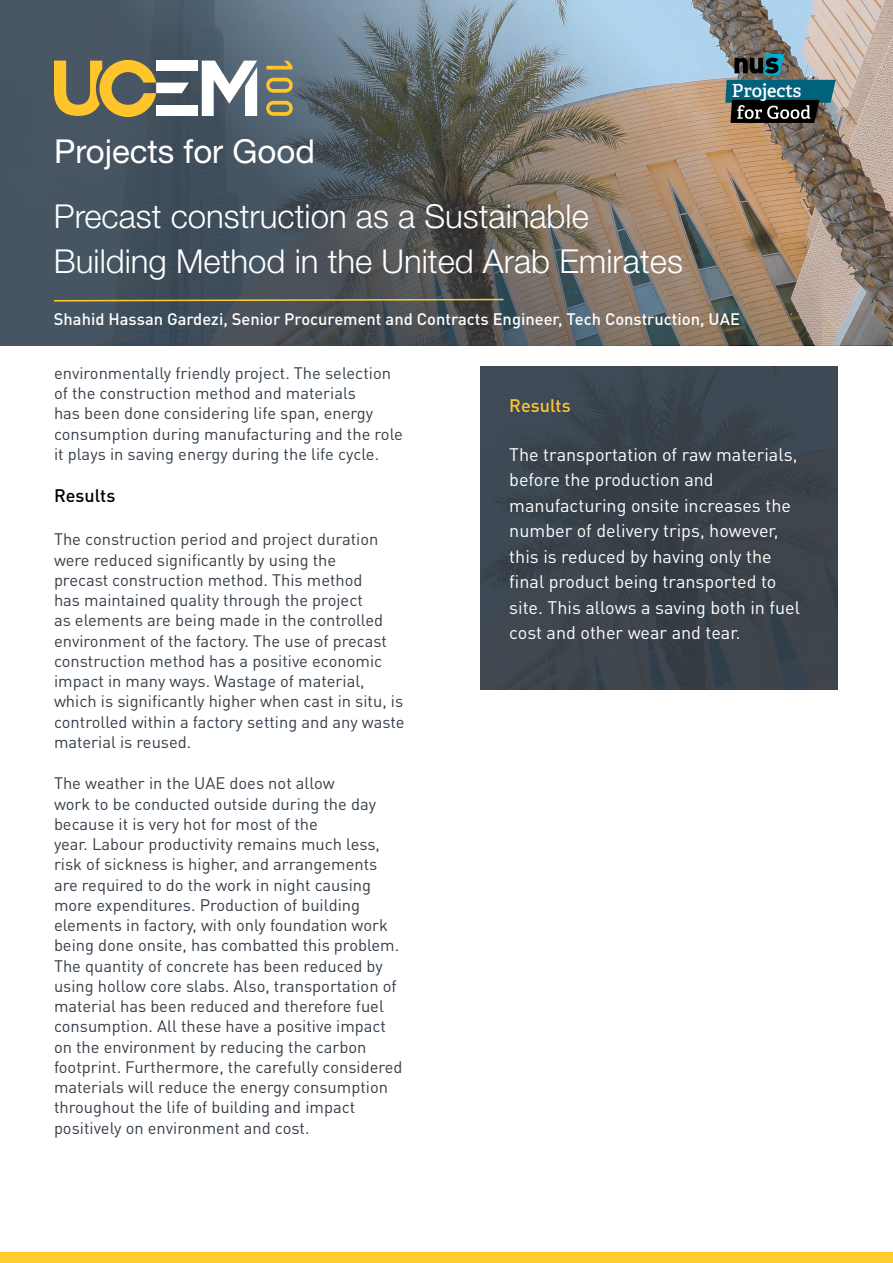
<style>
.page{position:relative;width:893px;height:1263px;background:#fff}
.page>*{position:absolute;margin:0;border:0;box-sizing:border-box;transform-origin:0 0}
.t1{font:300 33px/45px "Helvetica Neue LT Pro";color:#fff}
.t2{font:33px "Helvetica Neue LT Pro";color:#fff}
.t3{font:600 18.15px "Adelle";letter-spacing:-.005em;color:#fff}
.Paragraph{font:18px/25.5px "DINOT";color:#fff}
.title_2{font:500 18px "DINOT";color:#000}
.title_2-2{font:500 18px "DINOT";color:#ffc52b}
.Paragraph-2{font:16.5px/20.2px "DINOT";color:#343e48}
.t4{font:500 16.5px "DINOT";color:#fff}
</style>
<div class="page">
<div style="left:0;top:0;width:821px;height:345px;background:#475562"></div>
<svg style="left:202px;top:61px;width:10px;height:55px"></svg>
<div style="left:156px;top:61px;width:42px;height:10px;background:#fff"></div>
<svg style="left:54px;top:60px;width:135px;height:57px"></svg>
<div style="left:156px;top:105px;width:42px;height:11px;background:#fff"></div>
<div style="left:0;top:1253px;width:893px;height:10px;background:#ffce2e"></div>
<div style="left:480px;top:366px;width:358px;height:323px;background:#3d454c"></div>
<svg style="left:53px;top:298px;width:159px;height:4px"></svg>
<img style="left:212px;top:0;width:681px;height:344px">
<img style="left:725px;top:54px;width:111px;height:69px">
<p class="t2" style="left:54px;top:131px;width:262px">Projects for Good</p>
<p class="t1" style="left:54px;top:193px;width:630px">Precast construction as a Sustainable<br>Building Method in the United Arab Emirates</p>
<p class="t3" style="left:732px;top:79px;width:71px">Projects</p>
<p class="t4" style="left:54px;top:308px;width:688px">Shahid Hassan Gardezi, Senior Procurement and Contracts Engineer, Tech Construction, UAE</p>
<p class="Paragraph-2" style="left:54px;top:362px;width:350px">environmentally friendly project. The selection of the construction method and materials<br>has been done considering life span, energy consumption during manufacturing and the role it plays in saving energy during the life cycle.</p>
<p class="title_2" style="left:54px;top:484px;width:63px">Results</p>
<p class="Paragraph-2" style="left:54px;top:529px;width:352px">The construction period and project duration were reduced significantly by using the<br>precast construction method. This method<br>has maintained quality through the project<br>as elements are being made in the controlled environment of the factory. The use of precast construction method has a positive economic impact in many ways. Wastage of material, which is significantly higher when cast in situ, is controlled within a factory setting and any waste material is reused.</p>
<p class="Paragraph-2" style="left:54px;top:773px;width:350px">The weather in the UAE does not allow<br>work to be conducted outside during the day because it is very hot for most of the<br>year. Labour productivity remains much less, risk of sickness is higher, and arrangements are required to do the work in night causing more expenditures. Production of building elements in factory, with only foundation work being done onsite, has combatted this problem.<br>The quantity of concrete has been reduced by using hollow core slabs. Also, transportation of material has been reduced and therefore fuel consumption. All these have a positive impact on the environment by reducing the carbon footprint. Furthermore, the carefully considered materials will reduce the energy consumption throughout the life of building and impact positively on environment and cost.</p>
<p class="title_2-2" style="left:509px;top:393px;width:63px">Results</p>
<p class="Paragraph" style="left:509px;top:440px;width:292px">The transportation of raw materials, before the production and manufacturing onsite increases the number of delivery trips, however, this is reduced by having only the final product being transported to site. This allows a saving both in fuel cost and other wear and tear.</p>
</div>
